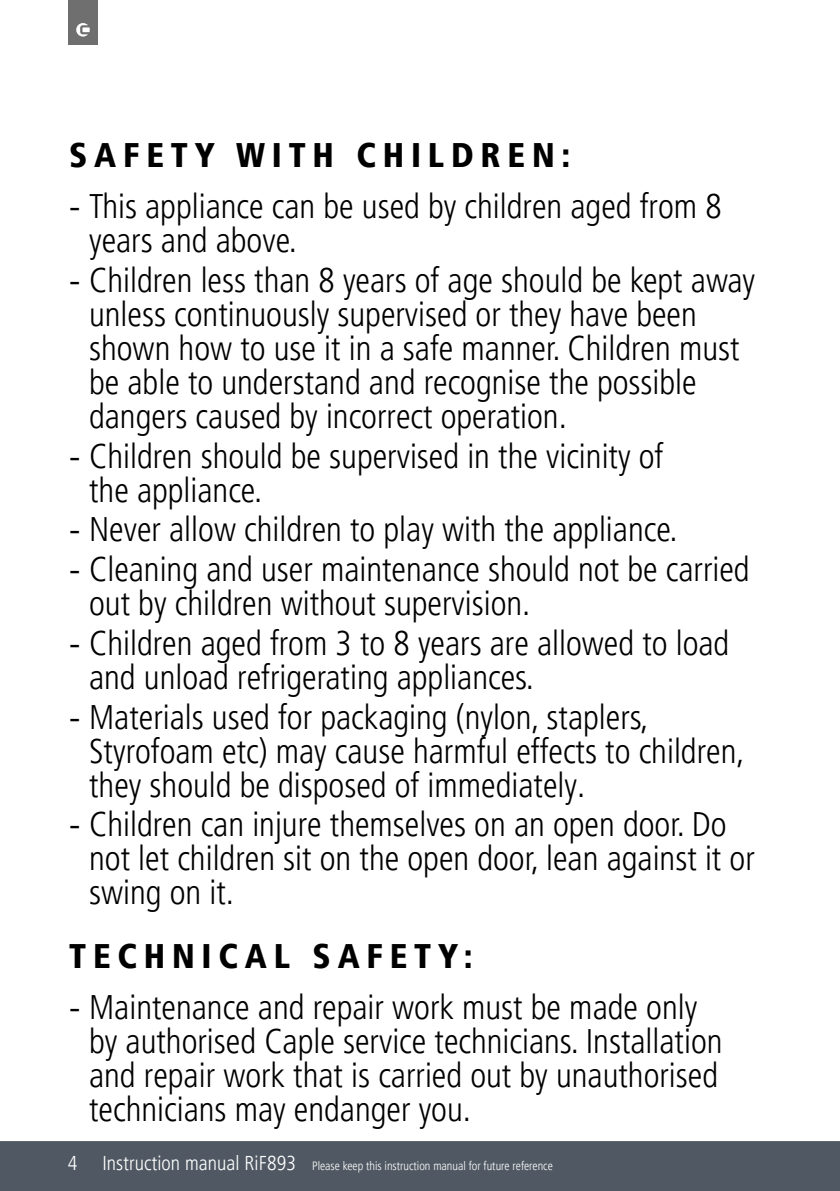
<style>
.page{position:relative;width:840px;height:1191px;background:#fff}
.page>*{position:absolute;margin:0;border:0;box-sizing:border-box;transform-origin:0 0}
.t1{font:300 condensed 34px/34px "Frutiger LT Pro";color:#000}
.t2{font:900 condensed 34px "Frutiger LT Pro";letter-spacing:.2em;color:#000}
.t3{font:300 condensed 12px "Frutiger LT Pro";color:#fff}
.s1{font-stretch:normal}
.s2{font-size:20px}
</style>
<div class="page">
<div style="left:0;top:1141px;width:839px;height:50px;background:#505963"></div>
<div style="left:68px;top:0;width:30px;height:45px;background:#706f6f"></div>
<svg style="left:76px;top:23px;width:14px;height:14px"></svg>
<p class="t2" style="left:69px;top:136px;width:502px">SAFETY WITH CHILDREN:</p>
<p class="t1" style="left:89px;top:192px;width:633px;text-indent:-20px"><span class="s1">-</span> This appliance can be used by children aged from 8 years and above.</p>
<p class="t1" style="left:89px;top:266px;width:667px;text-indent:-20px"><span class="s1">-</span> Children less than 8 years of age should be kept away unless continuously supervised or they have been shown how to use it in a safe manner. Children must be able to understand and recognise the possible dangers caused by incorrect operation.</p>
<p class="t1" style="left:89px;top:441px;width:575px;text-indent:-20px"><span class="s1">-</span> Children should be supervised in the vicinity of the appliance.</p>
<p class="t1" style="left:69px;top:515px;width:609px"><span class="s1">-</span> Never allow children to play with the appliance.</p>
<p class="t1" style="left:89px;top:555px;width:661px;text-indent:-20px"><span class="s1">-</span> Cleaning and user maintenance should not be carried out by children without supervision.</p>
<p class="t1" style="left:89px;top:628px;width:641px;text-indent:-20px"><span class="s1">-</span> Children aged from 3 to 8 years are allowed to load and unload refrigerating appliances.</p>
<p class="t1" style="left:89px;top:702px;width:656px;text-indent:-20px"><span class="s1">-</span> Materials used for packaging (nylon, staplers,<br>Styrofoam etc) may cause harmful effects to children, they should be disposed of immediately.</p>
<p class="t1" style="left:89px;top:810px;width:666px;text-indent:-20px"><span class="s1">-</span> Children can injure themselves on an open door. Do not let children sit on the open door, lean against it or swing on it.</p>
<p class="t2" style="left:69px;top:936px;width:404px">TECHNICAL SAFETY:</p>
<p class="t1" style="left:89px;top:992px;width:634px;text-indent:-20px"><span class="s1">-</span> Maintenance and repair work must be made only by authorised Caple service technicians. Installation and repair work that is carried out by unauthorised technicians may endanger you.</p>
<p class="t3" style="left:68px;top:1161px;width:486px"><span class="s2">4 Instruction manual RiF893</span> Please keep this instruction manual for future reference</p>
</div>
